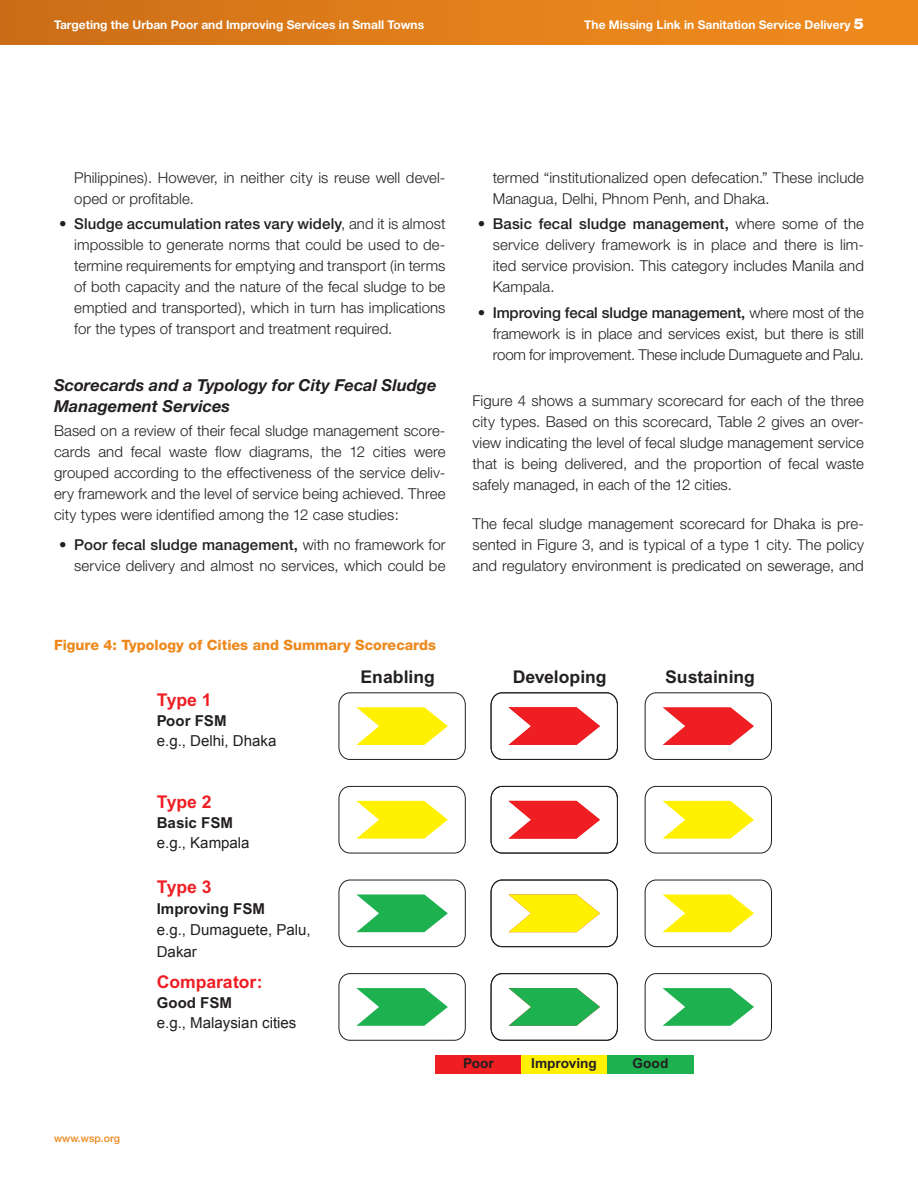
<style>
.page{position:relative;width:918px;height:1188px;background:#fff}
.page>*{position:absolute;margin:0;border:0;box-sizing:border-box;transform-origin:0 0}
.t1{font:700 17.55px "Arial";color:#231f20}
.t2{font:700 17.55px "Arial";color:#ee1e23}
.t3{font:italic 700 16.5px/21px "Helvetica Neue";color:#231f20}
.t4{font:300 15px/21px "Helvetica Neue";letter-spacing:.005em;color:#231f20;text-align:justify}
.t5{font:15px/21.3px "Arial";color:#231f20}
.t6{font:700 15px "Arial";color:#231f20}
.t7{font:800 14.25px "Helvetica Neue";color:#ed891d}
.t8{font:700 13.65px "Arial";color:#231f20}
.t9{font:700 12px "Helvetica Neue";color:#fff}
.t10{font:500 10.5px "Helvetica Neue";color:#ed891d}
.s1{font-weight:900;font-size:15px}
.s2{font-weight:500}
</style>
<div class="page">
<div style="left:0;top:0;width:918px;height:45px;background:linear-gradient(to right,#ce6f17,#f28c1d)"></div>
<div style="left:339px;top:693px;width:127px;height:67px;border:1px solid #231f20;border-radius:12px"></div>
<svg style="left:356px;top:707px;width:92px;height:38px"></svg>
<div style="left:491px;top:693px;width:127px;height:67px;border:1px solid #231f20;border-radius:12px"></div>
<svg style="left:509px;top:707px;width:91px;height:38px"></svg>
<div style="left:645px;top:693px;width:127px;height:67px;border:1px solid #231f20;border-radius:12px"></div>
<svg style="left:663px;top:707px;width:91px;height:38px"></svg>
<div style="left:339px;top:786px;width:127px;height:67px;border:1px solid #231f20;border-radius:12px"></div>
<svg style="left:356px;top:801px;width:92px;height:38px"></svg>
<div style="left:491px;top:786px;width:127px;height:67px;border:1px solid #231f20;border-radius:12px"></div>
<svg style="left:509px;top:801px;width:91px;height:38px"></svg>
<div style="left:645px;top:786px;width:127px;height:67px;border:1px solid #231f20;border-radius:12px"></div>
<svg style="left:663px;top:801px;width:91px;height:38px"></svg>
<div style="left:339px;top:880px;width:127px;height:67px;border:1px solid #231f20;border-radius:12px"></div>
<svg style="left:356px;top:894px;width:92px;height:38px"></svg>
<div style="left:491px;top:880px;width:127px;height:67px;border:1px solid #231f20;border-radius:12px"></div>
<svg style="left:509px;top:894px;width:91px;height:38px"></svg>
<div style="left:645px;top:880px;width:127px;height:67px;border:1px solid #231f20;border-radius:12px"></div>
<svg style="left:663px;top:894px;width:91px;height:38px"></svg>
<div style="left:339px;top:973px;width:127px;height:68px;border:1px solid #231f20;border-radius:12px"></div>
<svg style="left:356px;top:988px;width:92px;height:38px"></svg>
<div style="left:491px;top:973px;width:127px;height:68px;border:1px solid #231f20;border-radius:12px"></div>
<svg style="left:509px;top:988px;width:91px;height:38px"></svg>
<div style="left:645px;top:973px;width:127px;height:68px;border:1px solid #231f20;border-radius:12px"></div>
<svg style="left:663px;top:988px;width:91px;height:38px"></svg>
<div style="left:436px;top:1055px;width:86px;height:19px;background:#ee1e23"></div>
<div style="left:522px;top:1055px;width:86px;height:19px;background:#fff101"></div>
<div style="left:607px;top:1055px;width:87px;height:19px;background:#1eb150"></div>
<p class="t9" style="left:54px;top:20px;width:372px">Targeting the Urban Poor and Improving Services in Small Towns</p>
<p class="t9" style="left:584px;top:20px;width:281px">The Missing Link in Sanitation Service Delivery <span class="s1">5</span></p>
<p class="t4" style="left:74px;top:168px;width:373px">Philippines). However, in neither city is reuse well devel&shy;oped or profitable.</p>
<p class="t4" style="left:74px;top:215px;width:373px;text-indent:-15px">• <span class="s2">Sludge accumulation rates vary widely</span>, and it is almost impossible to generate norms that could be used to de&shy;termine requirements for emptying and transport (in terms of both capacity and the nature of the fecal sludge to be emptied and transported), which in turn has implications for the types of transport and treatment required.</p>
<p class="t3" style="left:54px;top:376px;width:384px">Scorecards and a Typology for City Fecal Sludge<br>Management Services</p>
<p class="t4" style="left:54px;top:422px;width:393px">Based on a review of their fecal sludge management score&shy;cards and fecal waste flow diagrams, the 12 cities were grouped according to the effectiveness of the service deliv&shy;ery framework and the level of service being achieved. Three city types were identified among the 12 case studies:</p>
<p class="t4" style="left:59px;top:536px;width:388px;text-align:right">• <span class="s2">Poor fecal sludge management,</span> with no framework for service delivery and almost no services, which could be</p>
<p class="t7" style="left:54px;top:639px;width:383px">Figure 4: Typology of Cities and Summary Scorecards</p>
<p class="t4" style="left:493px;top:168px;width:373px">termed “institutionalized open defecation.” These include<br>Managua, Delhi, Phnom Penh, and Dhaka.</p>
<p class="t4" style="left:493px;top:215px;width:373px;text-indent:-15px">• <span class="s2">Basic fecal sludge management,</span> where some of the service delivery framework is in place and there is lim&shy;ited service provision. This category includes Manila and Kampala.</p>
<p class="t4" style="left:493px;top:303px;width:373px;text-indent:-15px">• <span class="s2">Improving fecal sludge management,</span> where most of the framework is in place and services exist, but there is still room for improvement. These include Dumaguete and Palu.</p>
<p class="t4" style="left:472px;top:392px;width:393px">Figure 4 shows a summary scorecard for each of the three city types. Based on this scorecard, Table 2 gives an over&shy;view indicating the level of fecal sludge management service that is being delivered, and the proportion of fecal waste safely managed, in each of the 12 cities.</p>
<p class="t4" style="left:472px;top:515px;width:393px">The fecal sludge management scorecard for Dhaka is pre&shy;sented in Figure 3, and is typical of a type 1 city. The policy and regulatory environment is predicated on sewerage, and</p>
<p class="t2" style="left:157px;top:693px;width:56px">Type 1</p>
<p class="t6" style="left:157px;top:715px;width:71px">Poor FSM</p>
<p class="t5" style="left:157px;top:730px;width:121px">e.g., Delhi, Dhaka</p>
<p class="t2" style="left:157px;top:796px;width:56px">Type 2</p>
<p class="t6" style="left:157px;top:817px;width:78px">Basic FSM</p>
<p class="t5" style="left:157px;top:832px;width:94px">e.g., Kampala</p>
<p class="t2" style="left:157px;top:880px;width:56px">Type 3</p>
<p class="t6" style="left:157px;top:903px;width:110px">Improving FSM</p>
<p class="t5" style="left:157px;top:919px;width:156px">e.g., Dumaguete, Palu,<br>Dakar</p>
<p class="t2" style="left:157px;top:975px;width:107px">Comparator:</p>
<p class="t6" style="left:157px;top:997px;width:77px">Good FSM</p>
<p class="t5" style="left:157px;top:1012px;width:141px">e.g., Malaysian cities</p>
<p class="t10" style="left:54px;top:1135px;width:67px">www.wsp.org</p>
<p class="t1" style="left:361px;top:670px;width:76px">Enabling</p>
<p class="t1" style="left:513px;top:670px;width:95px">Developing</p>
<p class="t1" style="left:665px;top:670px;width:91px">Sustaining</p>
<p class="t8" style="left:463px;top:1059px;width:32px">Poor</p>
<p class="t8" style="left:531px;top:1059px;width:67px">Improving</p>
<p class="t8" style="left:633px;top:1059px;width:37px">Good</p>
</div>
